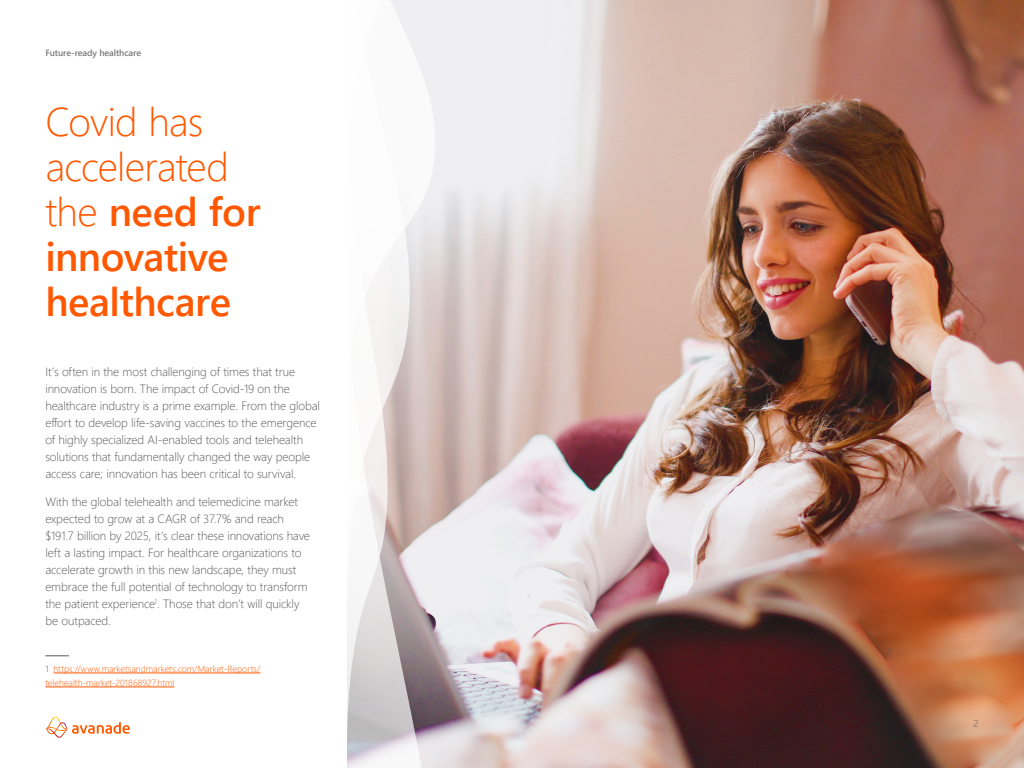
<style>
.page{position:relative;width:1024px;height:768px;background:#fff}
.page>*{position:absolute;margin:0;border:0;box-sizing:border-box;transform-origin:0 0}
.t1{font:600 40px/45px "Segoe UI";letter-spacing:-.01em;color:#ff5800}
.t2{font:300 12px/17px "Segoe UI";letter-spacing:-.01em;color:#575756}
.t3{font:300 10px "Segoe UI";color:#575756}
.t4{font:300 9px/14px "Segoe UI";letter-spacing:.005em;color:#ff5800}
.t5{font:600 9px "Segoe UI";letter-spacing:-.01em;color:#797978}
.s1{font-weight:300}
.s2{color:#575756}
</style>
<div class="page">
<img style="left:435px;top:0;width:589px;height:768px">
<svg style="left:347px;top:0;width:88px;height:768px"></svg>
<svg style="left:46px;top:717px;width:84px;height:21px"></svg>
<hr style="left:53px;top:673px;width:207px;height:1px;background:#ff5800">
<hr style="left:45px;top:687px;width:129px;height:1px;background:#ff5800">
<svg style="left:45px;top:656px;width:24px;height:1px"></svg>
<p class="t5" style="left:45px;top:45px;width:97px">Future-ready healthcare</p>
<h1 class="t1" style="left:45px;top:99px;width:217px"><span class="s1">Covid has accelerated the</span> need for innovative healthcare</h1>
<p class="t2" style="left:45px;top:363px;width:276px">It’s often in the most challenging of times that true innovation is born. The impact of Covid-19 on the healthcare industry is a prime example. From the global effort to develop life-saving vaccines to the emergence of highly specialized AI-enabled tools and telehealth solutions that fundamentally changed the way people access care; innovation has been critical to survival.</p>
<p class="t2" style="left:45px;top:493px;width:266px">With the global telehealth and telemedicine market expected to grow at a CAGR of 37.7% and reach $191.7 billion by 2025, it’s clear these innovations have left a lasting impact. For healthcare organizations to accelerate growth in this new landscape, they must embrace the full potential of technology to transform the patient experience<sup>1</sup>. Those that don’t will quickly be outpaced.</p>
<p class="t4" style="left:45px;top:662px;width:217px"><span class="s2">1</span> https://www.marketsandmarkets.com/Market-Reports/ telehealth-market-201868927.html</p>
<p class="t3" style="left:887px;top:643px;width:7px">2</p>
<p class="t3" style="left:973px;top:715px;width:7px">2</p>
</div>
